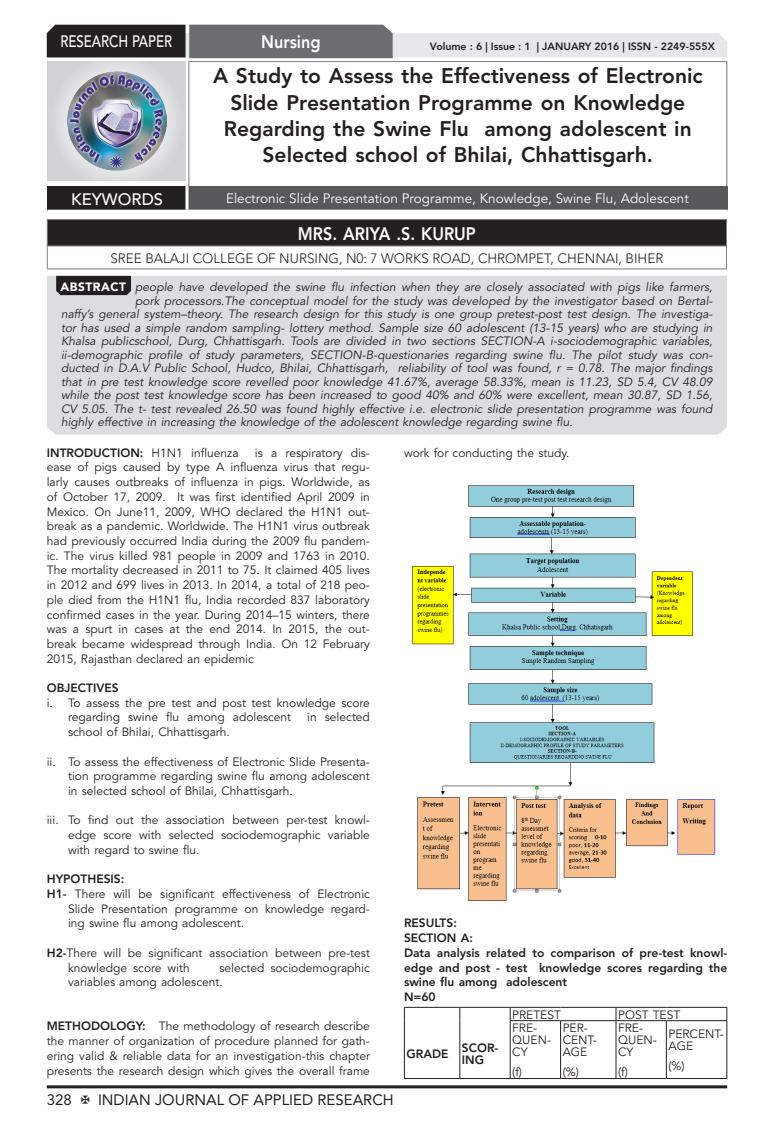
<style>
.page{position:relative;width:774px;height:1136px;background:#fff}
.page>*{position:absolute;margin:0;border:0;box-sizing:border-box;transform-origin:0 0}
.IJAR_Articles_Head{font:800 21px/26.2px "Avenir LT Std";color:#231f20;text-align:center}
.IJAR_Author_Name{font:800 18px "Avenir LT Std";color:#fff;scale:.9 1}
.IJAR_Address{font:500 16.5px "Avenir LT Std";color:#fff;scale:.8 1}
.IJAR_Address-2{font:500 16.5px "Avenir LT Std";color:#fff}
.t1{font:15px "Avenir LT Std";color:#231f20}
.IJAR_Address-3{font:13.5px "Avenir LT Std";color:#fff}
.IJAR_Address-4{font:300 13.5px "Avenir LT Std";color:#231f20}
.IJAR_Body_Text{font:italic 12px "Avenir LT Std";color:#231f20}
.IJAR_Body_Text-2{font:12px/14.7px "Avenir LT Std";color:#231f20;text-align:justify}
.IJAR_Bullet{font:12px/14.7px "Avenir LT Std";color:#231f20}
.IJAR_Bold{font:800 12px/14.7px "Avenir LT Std";color:#231f20;text-align:justify}
.IJAR_Table{font:12px/12px "Avenir LT Std";color:#231f20}
.IJAR_Body_Text-3{font:800 12px "Avenir LT Std";color:#231f20}
.IJAR_Table-2{font:800 12px/12px "Avenir LT Std";color:#231f20}
.t2{font:900 12px "Avenir LT Std";letter-spacing:.04em;color:#fff}
.t3{font:800 10.5px "Avenir LT Std";color:#231f20}
.s1{font-weight:400}
.s2{font-weight:800}
</style>
<div class="page">
<hr style="left:47px;top:1085px;width:680px;height:3px;background:#231f20">
<div style="left:48px;top:62px;width:137px;height:118px;background:linear-gradient(to right,#d9dadc,#d8d9db)"></div>
<img style="left:68px;top:71px;width:99px;height:100px">
<svg style="left:47px;top:25px;width:680px;height:33px;background:#9e9e9f"></svg>
<hr style="left:188px;top:61px;width:539px;height:1px;background:#808285">
<hr style="left:188px;top:62px;width:1px;height:132px;background:#808285">
<hr style="left:726px;top:62px;width:1px;height:132px;background:#808285">
<div style="left:47px;top:219px;width:679px;height:27px;background:#231f20"></div>
<hr style="left:47px;top:219px;width:680px;height:1px;background:#808285">
<hr style="left:47px;top:245px;width:680px;height:1px;background:#808285">
<svg style="left:47px;top:220px;width:1px;height:48px"></svg>
<svg style="left:726px;top:220px;width:1px;height:48px"></svg>
<hr style="left:47px;top:268px;width:680px;height:1px;background:#808285">
<div style="left:47px;top:186px;width:140px;height:25px;background:#231f20"></div>
<div style="left:187px;top:186px;width:541px;height:25px;background:#57585a"></div>
<hr style="left:185px;top:186px;width:3px;height:24px;background:#fff">
<hr style="left:47px;top:210px;width:140px;height:3px;background:#fff">
<hr style="left:187px;top:210px;width:541px;height:3px;background:#fff">
<div style="left:47px;top:276px;width:680px;height:158px;background:#dcdddf"></div>
<svg style="left:56px;top:276px;width:75px;height:19px"></svg>
<img style="left:412px;top:485px;width:304px;height:416px">
<hr style="left:404px;top:1006px;width:56px;height:1px;background:#231f20">
<hr style="left:460px;top:1006px;width:50px;height:1px;background:#231f20">
<hr style="left:510px;top:1006px;width:50px;height:1px;background:#231f20">
<hr style="left:560px;top:1006px;width:56px;height:1px;background:#231f20">
<hr style="left:616px;top:1006px;width:50px;height:1px;background:#231f20">
<hr style="left:666px;top:1006px;width:61px;height:1px;background:#231f20">
<svg style="left:404px;top:1007px;width:323px;height:71px"></svg>
<hr style="left:404px;top:1020px;width:1px;height:57px;background:#231f20">
<hr style="left:726px;top:1020px;width:1px;height:57px;background:#231f20">
<h3 class="IJAR_Address" style="left:60px;top:32px;width:141px">RESEARCH PAPER</h3>
<p class="IJAR_Author_Name" style="left:261px;top:31px;width:68px">Nursing</p>
<p class="t3" style="left:430px;top:41px;width:286px">Volume : 6 | Issue : 1 | JANUARY 2016 | ISSN - 2249-555X</p>
<p class="IJAR_Articles_Head" style="left:213px;top:63px;width:491px">A Study to Assess the Effectiveness of Electronic Slide Presentation Programme on Knowledge Regarding the Swine Flu among adolescent in Selected school of Bhilai, Chhattisgarh.</p>
<p class="IJAR_Address-2" style="left:71px;top:189px;width:94px">KEYWORDS</p>
<p class="IJAR_Address-3" style="left:226px;top:190px;width:464px">Electronic Slide Presentation Programme, Knowledge, Swine Flu, Adolescent</p>
<p class="IJAR_Author_Name" style="left:298px;top:223px;width:199px">MRS. ARIYA .S. KURUP</p>
<p class="IJAR_Address-4" style="left:110px;top:250px;width:554px">SREE BALAJI COLLEGE OF NURSING, N0: 7 WORKS ROAD, CHROMPET, CHENNAI, BIHER</p>
<p class="t2" style="left:60px;top:279px;width:67px">ABSTRACT</p>
<p class="IJAR_Body_Text" style="left:135px;top:280px;width:579px">people have developed the swine flu infection when they are closely associated with pigs like farmers,</p>
<p class="IJAR_Body_Text" style="left:135px;top:293px;width:579px">pork processors.The conceptual model for the study was developed by the investigator based on Bertal-</p>
<p class="IJAR_Body_Text" style="left:61px;top:307px;width:653px">naffy’s general system–theory. The research design for this study is one group pretest-post test design. The investiga-</p>
<p class="IJAR_Body_Text" style="left:61px;top:320px;width:653px">tor has used a simple random sampling- lottery method. Sample size 60 adolescent (13-15 years) who are studying in</p>
<p class="IJAR_Body_Text" style="left:61px;top:334px;width:653px">Khalsa publicschool, Durg, Chhattisgarh. Tools are divided in two sections SECTION-A i-sociodemographic variables,</p>
<p class="IJAR_Body_Text" style="left:61px;top:347px;width:653px">ii-demographic profile of study parameters, SECTION-B-questionaries regarding swine flu. The pilot study was con-</p>
<p class="IJAR_Body_Text" style="left:61px;top:361px;width:653px">ducted in D.A.V Public School, Hudco, Bhilai, Chhattisgarh, reliability of tool was found, r = 0.78. The major findings</p>
<p class="IJAR_Body_Text" style="left:61px;top:374px;width:653px">that in pre test knowledge score revelled poor knowledge 41.67%, average 58.33%, mean is 11.23, SD 5.4, CV 48.09</p>
<p class="IJAR_Body_Text" style="left:61px;top:388px;width:653px">while the post test knowledge score has been increased to good 40% and 60% were excellent, mean 30.87, SD 1.56,</p>
<p class="IJAR_Body_Text" style="left:61px;top:401px;width:653px">CV 5.05. The t- test revealed 26.50 was found highly effective i.e. electronic slide presentation programme was found</p>
<p class="IJAR_Body_Text" style="left:61px;top:415px;width:513px">highly effective in increasing the knowledge of the adolescent knowledge regarding swine flu.</p>
<p class="IJAR_Body_Text-3" style="left:47px;top:445px;width:193px">INTRODUCTION: <span class="s1">H1N1 influenza</span></p>
<p class="IJAR_Body_Text-2" style="left:404px;top:445px;width:167px">work for conducting the study.</p>
<p class="IJAR_Body_Text-2" style="left:47px;top:445px;width:325px;text-indent:208px">is a respiratory dis&shy;ease of pigs caused by type A influenza virus that regu&shy;larly causes outbreaks of influenza in pigs. Worldwide, as of October 17, 2009. It was first identified April 2009 in Mexico. On June11, 2009, WHO declared the H1N1 out&shy;break as a pandemic. Worldwide. The H1N1 virus outbreak had previously occurred India during the 2009 flu pandem&shy;ic. The virus killed 981 people in 2009 and 1763 in 2010.<br>The mortality decreased in 2011 to 75. It claimed 405 lives in 2012 and 699 lives in 2013. In 2014, a total of 218 peo&shy;ple died from the H1N1 flu, India recorded 837 laboratory confirmed cases in the year. During 2014–15 winters, there was a spurt in cases at the end 2014. In 2015, the out&shy;break became widespread through India. On 12 February 2015, Rajasthan declared an epidemic</p>
<p class="IJAR_Bold" style="left:47px;top:680px;width:73px">OBJECTIVES</p>
<p class="IJAR_Bullet" style="left:68px;top:695px;width:303px;text-indent:-21px">i. To assess the pre test and post test knowledge score regarding swine flu among adolescent</p>
<p class="IJAR_Bullet" style="left:307px;top:710px;width:64px">in selected</p>
<p class="IJAR_Bullet" style="left:68px;top:725px;width:163px">school of Bhilai, Chhattisgarh.</p>
<p class="IJAR_Bullet" style="left:68px;top:754px;width:303px;text-align:justify;text-indent:-21px">ii. To assess the effectiveness of Electronic Slide Presenta&shy;tion programme regarding swine flu among adolescent in selected school of Bhilai, Chhattisgarh.</p>
<p class="IJAR_Bullet" style="left:68px;top:813px;width:303px;text-align:justify;text-indent:-21px">iii. To find out the association between per-test knowl&shy;edge score with selected sociodemographic variable with regard to swine flu.</p>
<p class="IJAR_Bold" style="left:47px;top:871px;width:79px">HYPOTHESIS:</p>
<p class="IJAR_Bullet" style="left:68px;top:886px;width:303px;text-align:justify;text-indent:-21px"><span class="s2">H1-</span> There will be significant effectiveness of Electronic Slide Presentation programme on knowledge regard&shy;ing swine flu among adolescent.</p>
<p class="IJAR_Bullet" style="left:68px;top:945px;width:303px;text-indent:-21px"><span class="s2">H2-</span>There will be significant association between pre-test knowledge score with</p>
<p class="IJAR_Bullet" style="left:68px;top:960px;width:303px;text-indent:151px">selected sociodemographic variables among adolescent.</p>
<p class="IJAR_Body_Text-2" style="left:47px;top:1019px;width:325px"><span class="s2">METHODOLOGY:</span> The methodology of research describe the manner of organization of procedure planned for gath&shy;ering valid &amp; reliable data for an investigation-this chapter presents the research design which gives the overall frame</p>
<p class="t1" style="left:47px;top:1090px;width:27px">328</p>
<p class="t1" style="left:98px;top:1090px;width:297px">INDIAN JOURNAL OF APPLIED RESEARCH</p>
<p class="IJAR_Bold" style="left:404px;top:915px;width:54px">RESULTS:</p>
<p class="IJAR_Bold" style="left:404px;top:930px;width:70px">SECTION A:</p>
<p class="IJAR_Bold" style="left:404px;top:945px;width:325px">Data analysis related to comparison of pre-test knowl&shy;edge and post - test knowledge scores regarding the swine flu among adolescent</p>
<p class="IJAR_Bold" style="left:404px;top:989px;width:33px">N=60</p>
<p class="IJAR_Table-2" style="left:406px;top:1047px;width:43px">GRADE</p>
<p class="IJAR_Table-2" style="left:462px;top:1041px;width:38px">SCOR-<br>ING</p>
<p class="IJAR_Table" style="left:512px;top:1008px;width:50px">PRETEST</p>
<p class="IJAR_Table" style="left:618px;top:1008px;width:64px">POST TEST</p>
<p class="IJAR_Table" style="left:512px;top:1021px;width:40px">FRE-<br>QUEN-<br>CY</p>
<p class="IJAR_Table" style="left:512px;top:1066px;width:11px">(f)</p>
<p class="IJAR_Table" style="left:563px;top:1021px;width:36px">PER-<br>CENT-<br>AGE</p>
<p class="IJAR_Table" style="left:563px;top:1066px;width:18px">(%)</p>
<p class="IJAR_Table" style="left:618px;top:1021px;width:40px">FRE-<br>QUEN-<br>CY</p>
<p class="IJAR_Table" style="left:618px;top:1066px;width:11px">(f)</p>
<p class="IJAR_Table" style="left:668px;top:1027px;width:57px">PERCENT-<br>AGE</p>
<p class="IJAR_Table" style="left:668px;top:1060px;width:18px">(%)</p>
</div>
